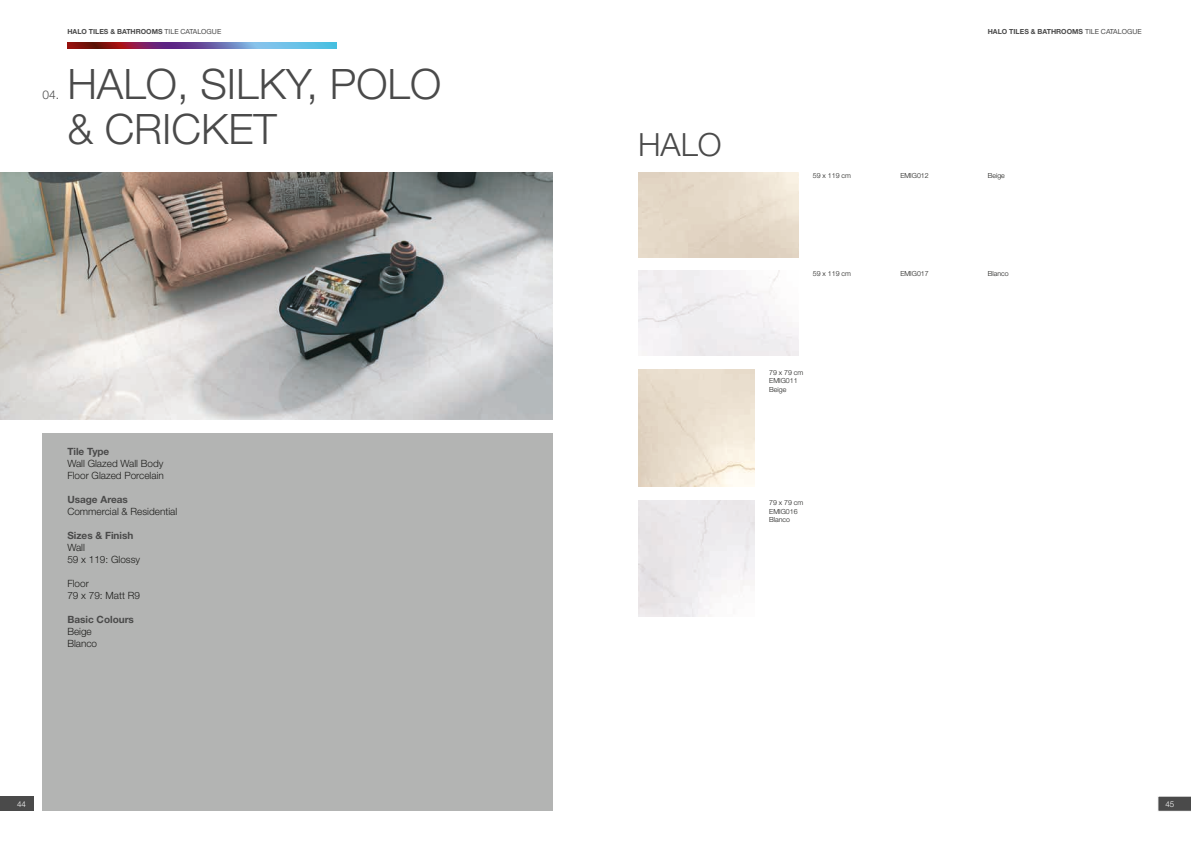
<style>
.page{position:relative;width:1191px;height:842px;background:#fff}
.page>*{position:absolute;margin:0;border:0;box-sizing:border-box;transform-origin:0 0}
.Product_names_on_Ima{font:300 42px/45px "Helvetica Neue LT Pro";color:#4a4a4a}
.Product_names_on_Ima-2{font:300 32px "Helvetica Neue LT Pro";color:#4a4a4a}
.t1{font:300 12px "Helvetica Neue LT Pro";color:#4a4a4a}
.Copy_Text_Tile_Descr{font:300 10px "Helvetica Neue LT Pro";color:#1d1d1b}
.Copy_Text_Tile_Descr-2{font:700 10px "Helvetica Neue LT Pro";color:#4a4a4a}
.t2{font:300 8px "Helvetica Neue LT Pro";color:#fff}
.Body_Text{font:300 7px "Helvetica Neue LT Pro";color:#1d1d1b}
.t3{font:700 7px "Helvetica Neue LT Pro";color:#4a4a4a}
.s1{font-weight:400}
</style>
<div class="page">
<div style="left:43px;top:434px;width:510px;height:377px;background:#b3b4b3"></div>
<img style="left:0;top:173px;width:553px;height:247px">
<img style="left:638px;top:370px;width:116px;height:116px">
<svg style="left:67px;top:43px;width:270px;height:6px"></svg>
<svg style="left:1158px;top:796px;width:33px;height:16px"></svg>
<div style="left:0;top:797px;width:34px;height:14px;background:#4a4a4a"></div>
<p class="t3" style="left:67px;top:27px;width:155px">HALO TILES &amp; BATHROOMS <span class="s1">TILE CATALOGUE</span></p>
<p class="t3" style="left:987px;top:27px;width:155px">HALO TILES &amp; BATHROOMS <span class="s1">TILE CATALOGUE</span></p>
<p class="t1" style="left:43px;top:87px;width:18px">04.</p>
<p class="Product_names_on_Ima" style="left:67px;top:60px;width:375px">HALO, SILKY, POLO &amp; CRICKET</p>
<p class="Product_names_on_Ima-2" style="left:638px;top:125px;width:85px">HALO</p>
<p class="Body_Text" style="left:813px;top:171px;width:40px">59 x 119 cm</p>
<p class="Body_Text" style="left:900px;top:171px;width:30px">EMIG012</p>
<p class="Body_Text" style="left:987px;top:171px;width:19px">Beige</p>
<p class="Body_Text" style="left:813px;top:269px;width:40px">59 x 119 cm</p>
<p class="Body_Text" style="left:900px;top:269px;width:30px">EMIG017</p>
<p class="Body_Text" style="left:987px;top:269px;width:22px">Blanco</p>
<p class="Copy_Text_Tile_Descr-2" style="left:67px;top:445px;width:44px">Tile Type</p>
<p class="Copy_Text_Tile_Descr" style="left:67px;top:457px;width:98px">Wall Glazed Wall Body</p>
<p class="Copy_Text_Tile_Descr" style="left:67px;top:469px;width:98px">Floor Glazed Porcelain</p>
<p class="Copy_Text_Tile_Descr-2" style="left:67px;top:493px;width:62px">Usage Areas</p>
<p class="Copy_Text_Tile_Descr" style="left:67px;top:505px;width:111px">Commercial &amp; Residential</p>
<p class="Copy_Text_Tile_Descr-2" style="left:67px;top:529px;width:68px">Sizes &amp; Finish</p>
<p class="Copy_Text_Tile_Descr" style="left:67px;top:541px;width:19px">Wall</p>
<p class="Copy_Text_Tile_Descr" style="left:67px;top:553px;width:74px">59 x 119: Glossy</p>
<p class="Copy_Text_Tile_Descr" style="left:67px;top:577px;width:23px">Floor</p>
<p class="Copy_Text_Tile_Descr" style="left:67px;top:589px;width:74px">79 x 79: Matt R9</p>
<p class="Copy_Text_Tile_Descr-2" style="left:67px;top:613px;width:68px">Basic Colours</p>
<p class="Copy_Text_Tile_Descr" style="left:67px;top:625px;width:26px">Beige</p>
<p class="Copy_Text_Tile_Descr" style="left:67px;top:637px;width:31px">Blanco</p>
<p class="Body_Text" style="left:769px;top:368px;width:36px">79 x 79 cm</p>
<p class="Body_Text" style="left:769px;top:376px;width:30px">EMIG011</p>
<p class="Body_Text" style="left:769px;top:385px;width:19px">Beige</p>
<p class="Body_Text" style="left:769px;top:498px;width:36px">79 x 79 cm</p>
<p class="Body_Text" style="left:769px;top:507px;width:30px">EMIG016</p>
<p class="Body_Text" style="left:769px;top:515px;width:22px">Blanco</p>
<p class="t2" style="left:17px;top:799px;width:10px">44</p>
<p class="t2" style="left:1165px;top:799px;width:10px">45</p>
</div>
